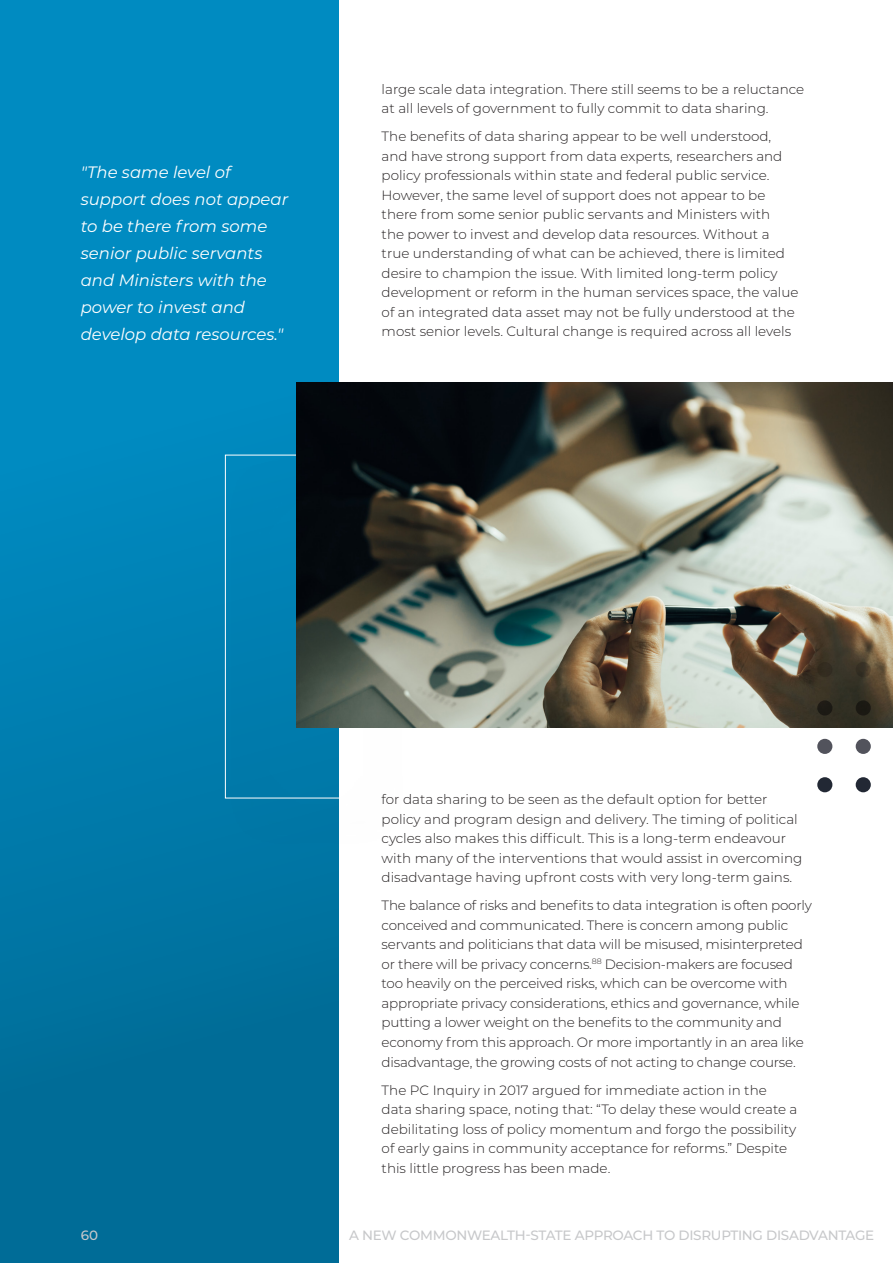
<style>
.page{position:relative;width:893px;height:1263px;background:#fff}
.page>*{position:absolute;margin:0;border:0;box-sizing:border-box;transform-origin:0 0}
.t1{font:italic 16.5px/27px "Montserrat";color:#fff}
.Body_Copy{font:300 13.5px/19.5px "Montserrat";color:#231f20}
.t2{font:500 13.5px "Montserrat";letter-spacing:-.02em;color:#c7c8ca}
</style>
<div class="page">
<div style="left:0;top:0;width:339px;height:1263px;background:linear-gradient(to bottom,#0093cc,#006b95)"></div>
<div style="left:206px;top:436px;width:221px;height:432px;background:#231f20;opacity:.5"></div>
<div style="left:225px;top:455px;width:132px;height:343px;border:1px solid #fff"></div>
<img style="left:296px;top:383px;width:597px;height:344px">
<svg style="left:856px;top:662px;width:15px;height:15px"></svg>
<div style="left:817px;top:662px;width:15px;height:15px;background:#332c20;border-radius:50%"></div>
<div style="left:856px;top:700px;width:15px;height:15px;background:#1b1913;border-radius:50%"></div>
<div style="left:817px;top:700px;width:15px;height:15px;background:#1d1a15;border-radius:50%"></div>
<div style="left:856px;top:739px;width:15px;height:15px;background:#52535c;border-radius:50%"></div>
<div style="left:817px;top:739px;width:15px;height:15px;background:#52535c;border-radius:50%"></div>
<div style="left:856px;top:777px;width:15px;height:15px;background:#222834;border-radius:50%"></div>
<div style="left:817px;top:777px;width:15px;height:15px;background:#222834;border-radius:50%"></div>
<p class="t1" style="left:81px;top:158px;width:209px">"The same level of support does not appear to be there from some senior public servants and Ministers with the power to invest and develop data resources."</p>
<p class="Body_Copy" style="left:382px;top:79px;width:424px">large scale data integration. There still seems to be a reluctance at all levels of government to fully commit to data sharing.</p>
<p class="Body_Copy" style="left:382px;top:126px;width:418px">The benefits of data sharing appear to be well understood, and have strong support from data experts, researchers and policy professionals within state and federal public service.<br>However, the same level of support does not appear to be there from some senior public servants and Ministers with<br>the power to invest and develop data resources. Without a true understanding of what can be achieved, there is limited desire to champion the issue. With limited long-term policy development or reform in the human services space, the value of an integrated data asset may not be fully understood at the most senior levels. Cultural change is required across all levels</p>
<p class="Body_Copy" style="left:382px;top:789px;width:422px">for data sharing to be seen as the default option for better policy and program design and delivery. The timing of political cycles also makes this difficult. This is a long-term endeavour with many of the interventions that would assist in overcoming disadvantage having upfront costs with very long-term gains.</p>
<p class="Body_Copy" style="left:382px;top:895px;width:432px">The balance of risks and benefits to data integration is often poorly conceived and communicated. There is concern among public servants and politicians that data will be misused, misinterpreted or there will be privacy concerns.<sup>88</sup> Decision-makers are focused too heavily on the perceived risks, which can be overcome with appropriate privacy considerations, ethics and governance, while putting a lower weight on the benefits to the community and economy from this approach. Or more importantly in an area like disadvantage, the growing costs of not acting to change course.</p>
<p class="Body_Copy" style="left:382px;top:1079px;width:417px">The PC Inquiry in 2017 argued for immediate action in the data sharing space, noting that: “To delay these would create a debilitating loss of policy momentum and forgo the possibility of early gains in community acceptance for reforms.” Despite this little progress has been made.</p>
<p class="t2" style="left:81px;top:1225px;width:19px">60</p>
<p class="t2" style="left:349px;top:1225px;width:527px">A NEW COMMONWEALTH-STATE APPROACH TO DISRUPTING DISADVANTAGE</p>
</div>
